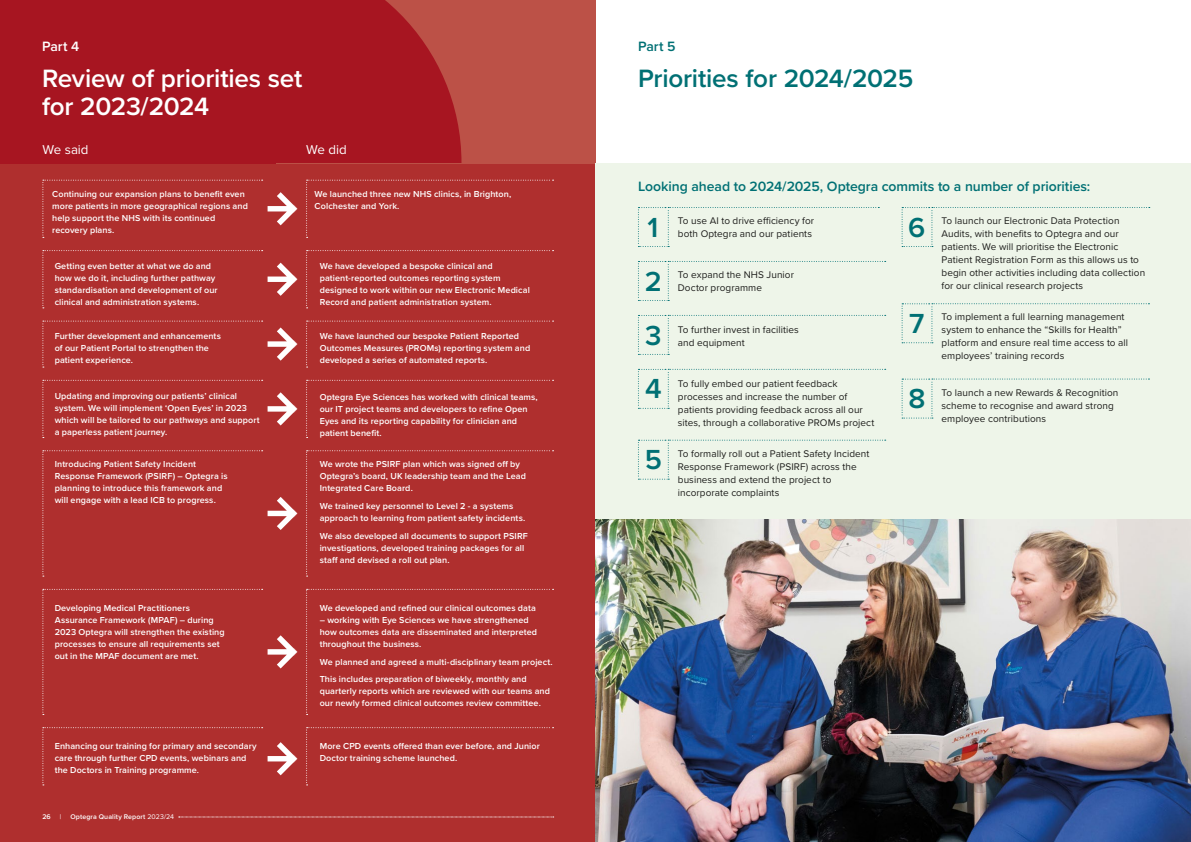
<style>
.page{position:relative;width:1191px;height:842px;background:#fff}
.page>*{position:absolute;margin:0;border:0;box-sizing:border-box;transform-origin:0 0}
.OPTG_-_Sub_Header{font:600 28.6px "Proxima Nova";color:#007074}
.OPTG_-_Header{font:600 26px/28px "Proxima Nova";letter-spacing:-.01em;color:#fff}
.OPTG_-_Header-2{font:600 26px "Proxima Nova";letter-spacing:-.01em;color:#007074}
.OPTG_-_Sub_Header-2{font:600 14px "Proxima Nova";letter-spacing:-.005em;color:#007074}
.OPTG_-_Sub_Header-3{font:600 14px "Proxima Nova";color:#fff}
.OPTG_-_Body_Copy{font:13.3px "Proxima Nova";color:#fff}
.OPTG_-_Bullets{font:10px/13px "Proxima Nova";letter-spacing:.005em;color:#1d1d1b}
.OPTG_-_Body_Copy-2{font:600 9px/12px "Proxima Nova";letter-spacing:.01em;color:#fff}
.t1{font:600 7px "Proxima Nova";letter-spacing:.02em;color:#fff}
.t2{font:7px "Proxima Nova";color:#fff}
.s1{font-weight:400}
</style>
<div class="page">
<div style="left:0;top:0;width:595px;height:842px;background:#af2f2e"></div>
<div style="left:0;top:0;width:595px;height:163px;background:#bc5147"></div>
<svg style="left:276px;top:0;width:185px;height:163px;background:#a91c25"></svg>
<div style="left:0;top:0;width:276px;height:163px;background:#a71521"></div>
<svg style="left:179px;top:817px;width:375px;height:1px"></svg>
<div style="left:595px;top:163px;width:596px;height:679px;background:#eef5e9"></div>
<img style="left:595px;top:520px;width:596px;height:322px">
<svg style="left:43px;top:180px;width:254px;height:58px"></svg>
<svg style="left:306px;top:180px;width:247px;height:58px"></svg>
<svg style="left:43px;top:380px;width:254px;height:58px"></svg>
<svg style="left:306px;top:380px;width:247px;height:58px"></svg>
<svg style="left:43px;top:450px;width:254px;height:127px"></svg>
<svg style="left:306px;top:450px;width:247px;height:127px"></svg>
<svg style="left:43px;top:589px;width:254px;height:126px"></svg>
<svg style="left:306px;top:589px;width:247px;height:126px"></svg>
<svg style="left:43px;top:727px;width:254px;height:58px"></svg>
<svg style="left:306px;top:727px;width:247px;height:58px"></svg>
<svg style="left:43px;top:250px;width:254px;height:58px"></svg>
<svg style="left:306px;top:250px;width:247px;height:58px"></svg>
<svg style="left:43px;top:321px;width:254px;height:47px"></svg>
<svg style="left:306px;top:321px;width:247px;height:47px"></svg>
<svg style="left:901px;top:379px;width:248px;height:40px"></svg>
<svg style="left:901px;top:303px;width:248px;height:40px"></svg>
<svg style="left:901px;top:207px;width:248px;height:40px"></svg>
<svg style="left:638px;top:207px;width:241px;height:40px"></svg>
<svg style="left:638px;top:261px;width:247px;height:40px"></svg>
<svg style="left:638px;top:315px;width:247px;height:40px"></svg>
<svg style="left:638px;top:369px;width:247px;height:40px"></svg>
<svg style="left:638px;top:440px;width:247px;height:40px"></svg>
<p class="OPTG_-_Sub_Header-3" style="left:42px;top:36px;width:39px">Part 4</p>
<p class="OPTG_-_Header" style="left:42px;top:64px;width:262px">Review of priorities set for 2023/2024</p>
<p class="OPTG_-_Body_Copy" style="left:43px;top:139px;width:48px">We said</p>
<p class="OPTG_-_Body_Copy" style="left:306px;top:139px;width:42px">We did</p>
<p class="OPTG_-_Body_Copy-2" style="left:52px;top:187px;width:197px">Continuing our expansion plans to benefit even more patients in more geographical regions and help support the NHS with its continued recovery plans.</p>
<p class="OPTG_-_Body_Copy-2" style="left:315px;top:187px;width:198px">We launched three new NHS clinics, in Brighton,<br>Colchester and York.</p>
<p class="OPTG_-_Body_Copy-2" style="left:55px;top:260px;width:164px">Getting even better at what we do and how we do it, including further pathway standardisation and development of our clinical and administration systems.</p>
<p class="OPTG_-_Body_Copy-2" style="left:320px;top:260px;width:212px">We have developed a bespoke clinical and patient-reported outcomes reporting system designed to work within our new Electronic Medical Record and patient administration system.</p>
<p class="OPTG_-_Body_Copy-2" style="left:55px;top:329px;width:168px">Further development and enhancements of our Patient Portal to strengthen the patient experience.</p>
<p class="OPTG_-_Body_Copy-2" style="left:320px;top:329px;width:212px">We have launched our bespoke Patient Reported<br>Outcomes Measures (PROMs) reporting system and developed a series of automated reports.</p>
<p class="OPTG_-_Body_Copy-2" style="left:55px;top:390px;width:207px">Updating and improving our patients’ clinical system. We will implement ‘Open Eyes’ in 2023 which will be tailored to our pathways and support a paperless patient journey.</p>
<p class="OPTG_-_Body_Copy-2" style="left:55px;top:458px;width:174px">Introducing Patient Safety Incident Response Framework (PSIRF) – Optegra is planning to introduce this framework and will engage with a lead ICB to progress.</p>
<p class="OPTG_-_Body_Copy-2" style="left:320px;top:458px;width:208px">We wrote the PSIRF plan which was signed off by<br>Optegra’s board, UK leadership team and the Lead<br>Integrated Care Board.</p>
<p class="OPTG_-_Body_Copy-2" style="left:320px;top:500px;width:207px">We trained key personnel to Level 2 - a systems approach to learning from patient safety incidents.</p>
<p class="OPTG_-_Body_Copy-2" style="left:320px;top:530px;width:210px">We also developed all documents to support PSIRF investigations, developed training packages for all staff and devised a roll out plan.</p>
<p class="OPTG_-_Body_Copy-2" style="left:320px;top:390px;width:220px">Optegra Eye Sciences has worked with clinical teams, our IT project teams and developers to refine Open Eyes and its reporting capability for clinician and patient benefit.</p>
<p class="OPTG_-_Body_Copy-2" style="left:55px;top:602px;width:171px">Developing Medical Practitioners Assurance Framework (MPAF) – during 2023 Optegra will strengthen the existing processes to ensure all requirements set out in the MPAF document are met.</p>
<p class="OPTG_-_Body_Copy-2" style="left:320px;top:602px;width:218px">We developed and refined our clinical outcomes data</p>
<p class="OPTG_-_Body_Copy-2" style="left:320px;top:614px;width:219px">– working with Eye Sciences we have strengthened how outcomes data are disseminated and interpreted throughout the business.</p>
<p class="OPTG_-_Body_Copy-2" style="left:320px;top:655px;width:234px">We planned and agreed a multi-disciplinary team project.</p>
<p class="OPTG_-_Body_Copy-2" style="left:320px;top:673px;width:232px">This includes preparation of biweekly, monthly and quarterly reports which are reviewed with our teams and our newly formed clinical outcomes review committee.</p>
<p class="OPTG_-_Body_Copy-2" style="left:55px;top:740px;width:203px">Enhancing our training for primary and secondary care through further CPD events, webinars and the Doctors in Training programme.</p>
<p class="OPTG_-_Body_Copy-2" style="left:320px;top:740px;width:222px">More CPD events offered than ever before, and Junior<br>Doctor training scheme launched.</p>
<p class="t1" style="left:42px;top:812px;width:10px">26</p>
<p class="t2" style="left:60px;top:812px;width:3px">|</p>
<p class="t1" style="left:70px;top:812px;width:105px">Optegra Quality Report <span class="s1">2023/24</span></p>
<p class="OPTG_-_Sub_Header-2" style="left:638px;top:36px;width:39px">Part 5</p>
<p class="OPTG_-_Header-2" style="left:638px;top:59px;width:277px">Priorities for 2024/2025</p>
<p class="OPTG_-_Sub_Header-2" style="left:638px;top:175px;width:454px">Looking ahead to 2024/2025, Optegra commits to a number of priorities:</p>
<p class="OPTG_-_Sub_Header" style="left:647px;top:206px;width:12px">1</p>
<p class="OPTG_-_Bullets" style="left:678px;top:214px;width:138px">To use AI to drive efficiency for both Optegra and our patients</p>
<p class="OPTG_-_Sub_Header" style="left:645px;top:260px;width:19px">2</p>
<p class="OPTG_-_Bullets" style="left:678px;top:268px;width:118px">To expand the NHS Junior<br>Doctor programme</p>
<p class="OPTG_-_Sub_Header" style="left:645px;top:314px;width:18px">3</p>
<p class="OPTG_-_Bullets" style="left:678px;top:323px;width:122px">To further invest in facilities and equipment</p>
<p class="OPTG_-_Sub_Header" style="left:645px;top:368px;width:18px">4</p>
<p class="OPTG_-_Bullets" style="left:678px;top:376px;width:198px">To fully embed our patient feedback processes and increase the number of patients providing feedback across all our sites, through a collaborative PROMs project</p>
<p class="OPTG_-_Sub_Header" style="left:645px;top:438px;width:19px">5</p>
<p class="OPTG_-_Bullets" style="left:678px;top:447px;width:193px">To formally roll out a Patient Safety Incident Response Framework (PSIRF) across the business and extend the project to incorporate complaints</p>
<p class="OPTG_-_Sub_Header" style="left:908px;top:206px;width:19px">6</p>
<p class="OPTG_-_Bullets" style="left:941px;top:214px;width:205px">To launch our Electronic Data Protection Audits, with benefits to Optegra and our patients. We will prioritise the Electronic Patient Registration Form as this allows us to begin other activities including data collection for our clinical research projects</p>
<p class="OPTG_-_Sub_Header" style="left:909px;top:302px;width:17px">7</p>
<p class="OPTG_-_Bullets" style="left:941px;top:310px;width:188px">To implement a full learning management system to enhance the “Skills for Health” platform and ensure real time access to all employees’ training records</p>
<p class="OPTG_-_Sub_Header" style="left:908px;top:377px;width:19px">8</p>
<p class="OPTG_-_Bullets" style="left:941px;top:385px;width:178px">To launch a new Rewards &amp; Recognition scheme to recognise and award strong employee contributions</p>
</div>
